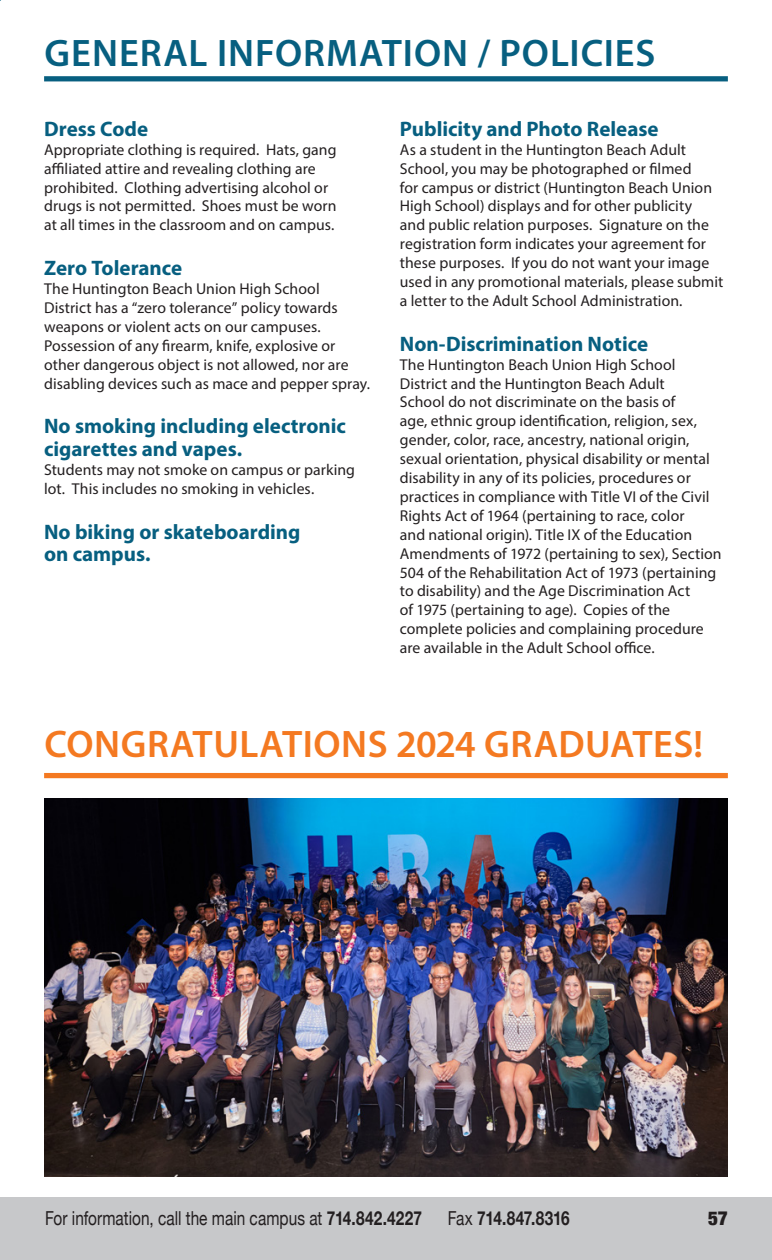
<style>
.page{position:relative;width:772px;height:1260px;background:#fff}
.page>*{position:absolute;margin:0;border:0;box-sizing:border-box;transform-origin:0 0}
.t1{font:600 38.5px "Myriad Pro";letter-spacing:.01em;color:#f47921}
.t2{font:600 38.5px "Myriad Pro";letter-spacing:.025em;color:#075f80}
.Body_copy{font:700 21px/22.8px "Myriad Pro";color:#075f80}
.t3{font:19.25px "Helvetica Neue";color:#231f20;scale:.8 1}
.t4{font:700 19.25px "Helvetica Neue";letter-spacing:-.015em;color:#231f20;scale:.8 1}
.t5{font:900 condensed 19.25px "Helvetica Neue";color:#231f20}
.Body_copy-2{font:15.75px/18.9px "Myriad Pro";letter-spacing:.005em;color:#231f20}
.s1{font-weight:700}
.s2{font-weight:400}
</style>
<div class="page">
<div style="left:0;top:1197px;width:772px;height:63px;background:#c7c8ca"></div>
<div style="left:44px;top:76px;width:684px;height:5px;background:#075f80"></div>
<img style="left:44px;top:799px;width:684px;height:377px">
<div style="left:44px;top:773px;width:684px;height:5px;background:#f47921"></div>
<p class="t2" style="left:44px;top:28px;width:612px">GENERAL INFORMATION / POLICIES</p>
<p class="Body_copy" style="left:44px;top:117px;width:105px">Dress Code</p>
<p class="Body_copy-2" style="left:44px;top:140px;width:294px">Appropriate clothing is required. Hats, gang affiliated attire and revealing clothing are prohibited. Clothing advertising alcohol or drugs is not permitted. Shoes must be worn at all times in the classroom and on campus.</p>
<p class="Body_copy" style="left:44px;top:256px;width:140px">Zero Tolerance</p>
<p class="Body_copy-2" style="left:44px;top:279px;width:327px">The Huntington Beach Union High School District has a “zero tolerance” policy towards weapons or violent acts on our campuses.<br>Possession of any firearm, knife, explosive or other dangerous object is not allowed, nor are disabling devices such as mace and pepper spray.</p>
<p class="Body_copy" style="left:44px;top:414px;width:303px">No smoking including electronic cigarettes and vapes.</p>
<p class="Body_copy-2" style="left:44px;top:460px;width:312px">Students may not smoke on campus or parking lot. This includes no smoking in vehicles.</p>
<p class="Body_copy" style="left:44px;top:519px;width:258px">No biking or skateboarding on campus.</p>
<p class="Body_copy" style="left:400px;top:117px;width:260px">Publicity and Photo Release</p>
<p class="Body_copy-2" style="left:400px;top:140px;width:325px">As a student in the Huntington Beach Adult School, you may be photographed or filmed<br>for campus or district (Huntington Beach Union High School) displays and for other publicity<br>and public relation purposes. Signature on the registration form indicates your agreement for these purposes. If you do not want your image used in any promotional materials, please submit a letter to the Adult School Administration.</p>
<p class="Body_copy" style="left:400px;top:332px;width:250px">Non-Discrimination Notice</p>
<p class="Body_copy-2" style="left:400px;top:355px;width:323px">The Huntington Beach Union High School District and the Huntington Beach Adult<br>School do not discriminate on the basis of<br>age, ethnic group identification, religion, sex, gender, color, race, ancestry, national origin, sexual orientation, physical disability or mental disability in any of its policies, procedures or practices in compliance with Title VI of the Civil Rights Act of 1964 (pertaining to race, color<br>and national origin). Title IX of the Education Amendments of 1972 (pertaining to sex), Section 504 of the Rehabilitation Act of 1973 (pertaining to disability) and the Age Discrimination Act<br>of 1975 (pertaining to age). Copies of the complete policies and complaining procedure are available in the Adult School office.</p>
<p class="t1" style="left:44px;top:720px;width:660px">CONGRATULATIONS 2024 GRADUATES!</p>
<p class="t3" style="left:45px;top:1205px;width:473px">For information, call the main campus at <span class="s1">714.842.4227</span></p>
<p class="t4" style="left:448px;top:1203px;width:154px"><span class="s2">Fax</span> 714.847.8316</p>
<p class="t5" style="left:708px;top:1203px;width:21px">57</p>
</div>
